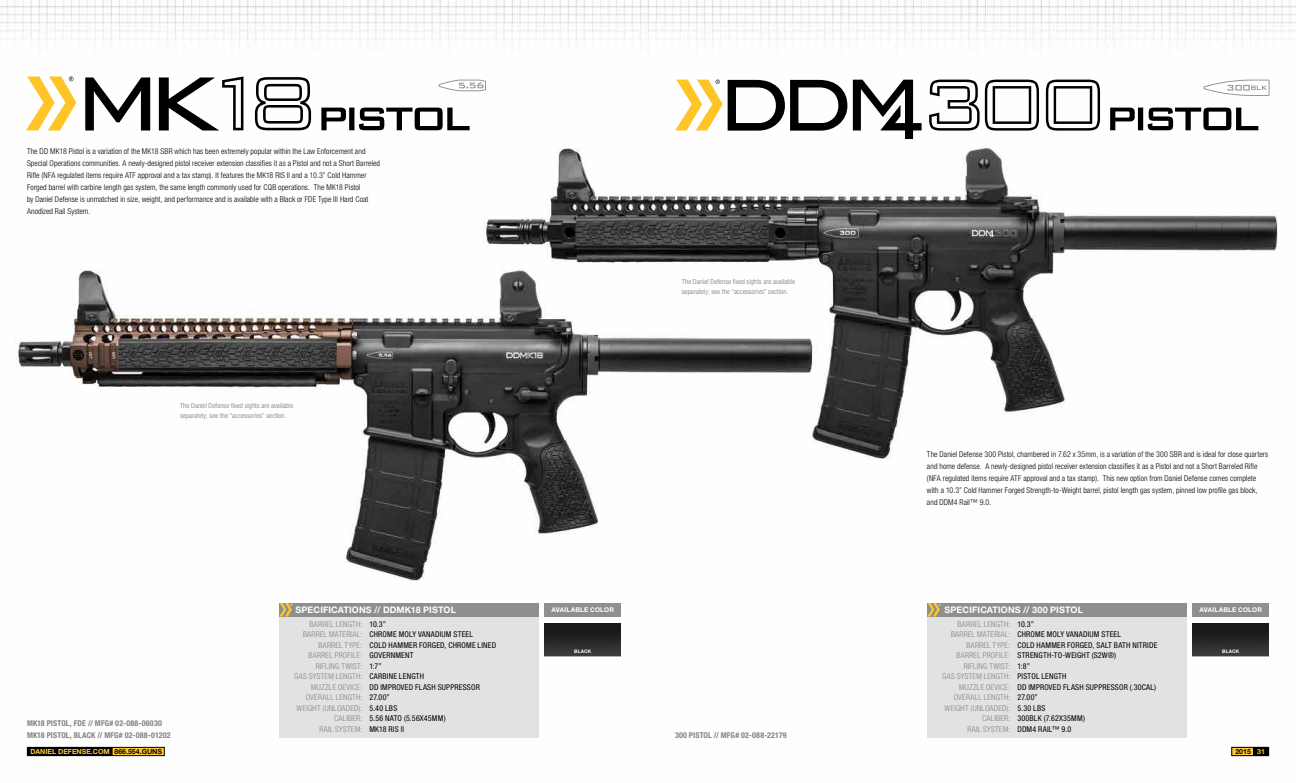
<style>
.page{position:relative;width:1296px;height:783px;background:#fff}
.page>*{position:absolute;margin:0;border:0;box-sizing:border-box;transform-origin:0 0}
.t1{font:700 9px "Helvetica Neue LT Std";letter-spacing:.015em;color:#fff}
.t2{font:300 condensed 8px/12px "Helvetica Neue LT Std";letter-spacing:.01em;color:#000}
.t3{font:condensed 8px/10.5px "Helvetica Neue LT Std";letter-spacing:.025em;color:#000}
.t4{font:300 condensed 8px/10.5px "Helvetica Neue LT Std";letter-spacing:.03em;color:#808285;text-align:right}
.t5{font:700 condensed 8px/12px "Helvetica Neue LT Std";letter-spacing:.015em;color:#808285}
.t6{font:300 condensed 7px/10px "Helvetica Neue LT Std";letter-spacing:.015em;color:#757779}
.t7{font:700 7px "Helvetica Neue LT Std";color:#ffc832}
.t8{font:700 7px "Helvetica Neue LT Std";color:#000}
.t9{font:700 6.5px "Helvetica Neue LT Std";letter-spacing:.025em;color:#fff}
.t10{font:700 4.8px "Helvetica Neue LT Std";letter-spacing:.03em;color:#fff}
.s1{color:#000}
.s2{color:#ffc832}
</style>
<div class="page">
<img style="left:0;top:0;width:1296px;height:757px">
<div style="left:927px;top:616px;width:260px;height:122px;background:#e2e3e4"></div>
<div style="left:927px;top:603px;width:260px;height:13px;background:#8e9090"></div>
<svg style="left:853px;top:80px;width:69px;height:59px"></svg>
<svg style="left:929px;top:80px;width:110px;height:51px"></svg>
<svg style="left:1046px;top:80px;width:54px;height:51px"></svg>
<svg style="left:1204px;top:80px;width:66px;height:16px"></svg>
<svg style="left:675px;top:80px;width:172px;height:51px"></svg>
<svg style="left:927px;top:603px;width:14px;height:13px"></svg>
<img style="left:1192px;top:623px;width:77px;height:36px">
<div style="left:1192px;top:603px;width:77px;height:13px;background:#8e9090"></div>
<svg style="left:255px;top:77px;width:56px;height:53px"></svg>
<svg style="left:85px;top:77px;width:65px;height:53px"></svg>
<svg style="left:159px;top:76px;width:84px;height:54px"></svg>
<svg style="left:26px;top:76px;width:50px;height:54px"></svg>
<svg style="left:321px;top:108px;width:149px;height:22px"></svg>
<svg style="left:1110px;top:108px;width:148px;height:22px"></svg>
<svg style="left:439px;top:80px;width:47px;height:11px"></svg>
<div style="left:279px;top:616px;width:260px;height:122px;background:#e2e3e4"></div>
<div style="left:279px;top:603px;width:260px;height:13px;background:#8e9090"></div>
<svg style="left:279px;top:603px;width:14px;height:13px"></svg>
<img style="left:544px;top:623px;width:77px;height:36px">
<div style="left:544px;top:603px;width:77px;height:13px;background:#8e9090"></div>
<div style="left:1232px;top:747px;width:23px;height:9px;background:#ffc832"></div>
<div style="left:1231px;top:747px;width:38px;height:9px;border:1px solid #000"></div>
<div style="left:1254px;top:747px;width:15px;height:9px;background:#000"></div>
<div style="left:27px;top:747px;width:137px;height:9px;background:#ffc832"></div>
<div style="left:27px;top:747px;width:138px;height:9px;border:1px solid #000"></div>
<div style="left:27px;top:747px;width:85px;height:9px;background:#000"></div>
<p class="t2" style="left:27px;top:145px;width:355px">The DD MK18 Pistol is a variation of the MK18 SBR which has been extremely popular within the Law Enforcement and Special Operations communities. A newly-designed pistol receiver extension classifies it as a Pistol and not a Short Barreled Rifle (NFA regulated items require ATF approval and a tax stamp). It features the MK18 RIS II and a 10.3” Cold Hammer Forged barrel with carbine length gas system, the same length commonly used for CQB operations. The MK18 Pistol<br>by Daniel Defense is unmatched in size, weight, and performance and is available with a Black or FDE Type III Hard Coat Anodized Rail System.</p>
<p class="t6" style="left:180px;top:401px;width:115px">The Daniel Defense fixed sights are available separately; see the “accessories” section.</p>
<p class="t6" style="left:682px;top:276px;width:115px">The Daniel Defense fixed sights are available separately; see the “accessories” section.</p>
<p class="t5" style="left:27px;top:717px;width:145px">MK18 PISTOL, FDE // MFG# 02-088-06030<br>MK18 PISTOL, BLACK // MFG# 02-088-01202</p>
<p class="t1" style="left:296px;top:604px;width:162px">SPECIFICATIONS // DDMK18 PISTOL</p>
<p class="t9" style="left:551px;top:606px;width:64px">AVAILABLE COLOR</p>
<p class="t10" style="left:574px;top:648px;width:18px">BLACK</p>
<p class="t4" style="left:294px;top:619px;width:69px">BARREL LENGTH:<br>BARREL MATERIAL:<br>BARREL TYPE:<br>BARREL PROFILE:<br>RIFLING TWIST:<br>GAS SYSTEM LENGTH:<br>MUZZLE DEVICE:<br>OVERALL LENGTH:<br>WEIGHT (UNLOADED):<br>CALIBER:<br>RAIL SYSTEM:</p>
<p class="t3" style="left:369px;top:619px;width:128px">10.3”<br>CHROME MOLY VANADIUM STEEL<br>COLD HAMMER FORGED, CHROME LINED<br>GOVERNMENT<br>1:7”<br>CARBINE LENGTH<br>DD IMPROVED FLASH SUPPRESSOR<br>27.00”<br>5.40 LBS<br>5.56 NATO (5.56X45MM)<br>MK18 RIS II</p>
<p class="t5" style="left:675px;top:729px;width:113px">300 PISTOL // MFG# 02-088-22179</p>
<p class="t2" style="left:927px;top:448px;width:343px">The Daniel Defense 300 Pistol, chambered in 7.62 x 35mm, is a variation of the 300 SBR and is ideal for close quarters and home defense. A newly-designed pistol receiver extension classifies it as a Pistol and not a Short Barreled Rifle (NFA regulated items require ATF approval and a tax stamp). This new option from Daniel Defense comes complete with a 10.3” Cold Hammer Forged Strength-to-Weight barrel, pistol length gas system, pinned low profile gas block, and DDM4 Rail™ 9.0.</p>
<p class="t1" style="left:945px;top:604px;width:140px">SPECIFICATIONS // 300 PISTOL</p>
<p class="t9" style="left:1199px;top:606px;width:64px">AVAILABLE COLOR</p>
<p class="t10" style="left:1222px;top:648px;width:18px">BLACK</p>
<p class="t4" style="left:942px;top:619px;width:69px">BARREL LENGTH:<br>BARREL MATERIAL:<br>BARREL TYPE:<br>BARREL PROFILE:<br>RIFLING TWIST:<br>GAS SYSTEM LENGTH:<br>MUZZLE DEVICE:<br>OVERALL LENGTH:<br>WEIGHT (UNLOADED):<br>CALIBER:<br>RAIL SYSTEM:</p>
<p class="t3" style="left:1017px;top:619px;width:141px">10.3”<br>CHROME MOLY VANADIUM STEEL<br>COLD HAMMER FORGED, SALT BATH NITRIDE<br>STRENGTH-TO-WEIGHT (S2W®)<br>1:8”<br>PISTOL LENGTH<br>DD IMPROVED FLASH SUPPRESSOR (.30CAL)<br>27.00”<br>5.30 LBS<br>300BLK (7.62X35MM)<br>DDM4 RAIL™ 9.0</p>
<p class="t7" style="left:30px;top:747px;width:133px">DANIEL DEFENSE.COM <span class="s1">866.554.GUNS</span></p>
<p class="t8" style="left:1235px;top:747px;width:31px">2015 <span class="s2">31</span></p>
</div>
